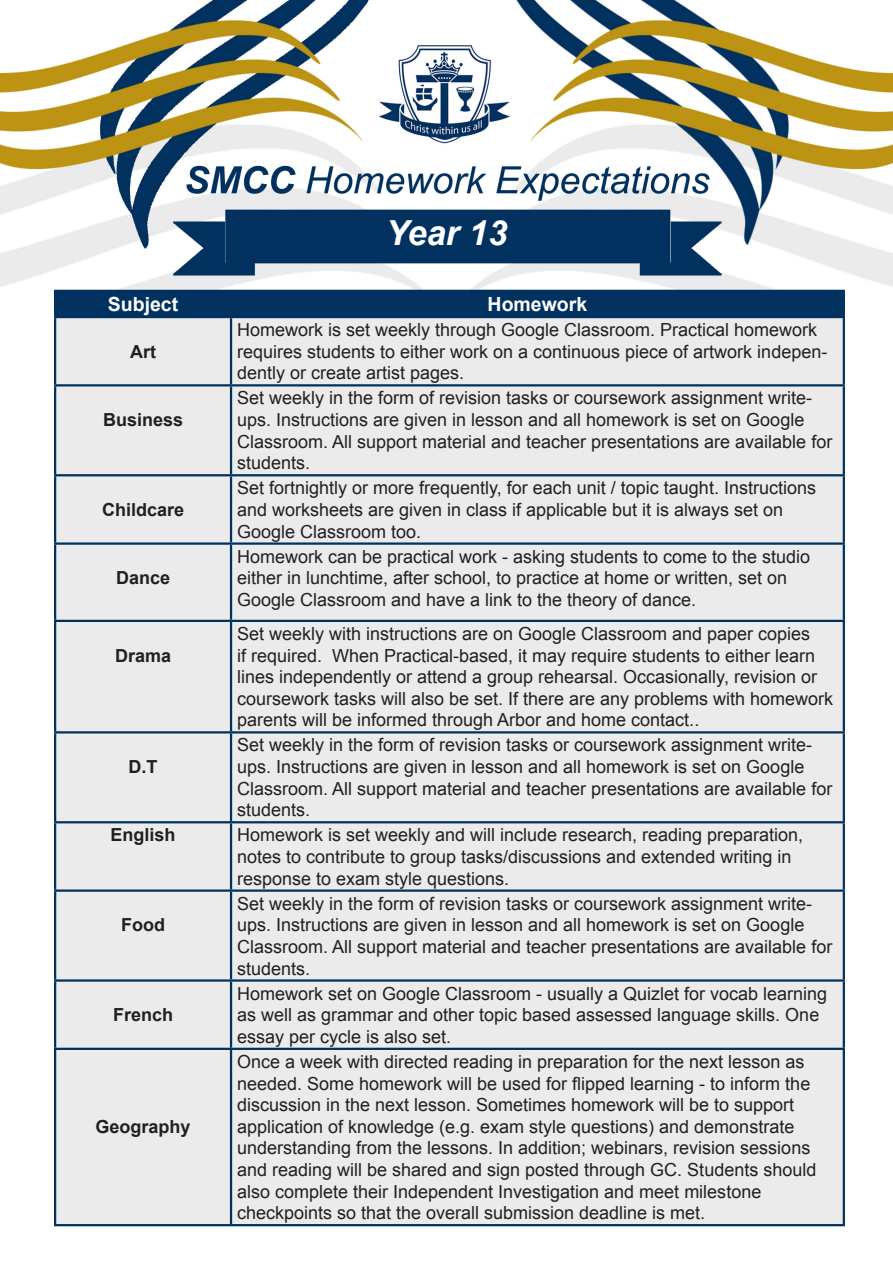
<style>
.page{position:relative;width:893px;height:1263px;background:#fff}
.page>*{position:absolute;margin:0;border:0;box-sizing:border-box;transform-origin:0 0}
.t1{font:italic 700 34.5px "Arial";color:#fff}
.t2{font:700 19.5px "Arial";color:#fff}
.t3{font:18px/21.6px "Arial";color:#231f20}
.t4{font:700 18px "Arial";color:#231f20}
</style>
<div class="page">
<img style="left:0;top:0;width:893px;height:290px">
<div style="left:56px;top:292px;width:787px;height:24px;background:#01315f"></div>
<div style="left:56px;top:318px;width:787px;height:906px;background:#ebebeb"></div>
<hr style="left:54px;top:290px;width:177px;height:2px;background:#01315f">
<hr style="left:54px;top:292px;width:2px;height:24px;background:#01315f">
<hr style="left:231px;top:290px;width:614px;height:2px;background:#01315f">
<hr style="left:230px;top:292px;width:2px;height:24px;background:#01315f">
<hr style="left:843px;top:292px;width:2px;height:24px;background:#01315f">
<hr style="left:54px;top:316px;width:177px;height:2px;background:#01315f">
<hr style="left:54px;top:318px;width:2px;height:66px;background:#01315f">
<hr style="left:231px;top:316px;width:614px;height:2px;background:#01315f">
<hr style="left:230px;top:318px;width:2px;height:66px;background:#01315f">
<hr style="left:843px;top:318px;width:2px;height:66px;background:#01315f">
<hr style="left:54px;top:384px;width:177px;height:2px;background:#01315f">
<hr style="left:54px;top:386px;width:2px;height:88px;background:#01315f">
<hr style="left:231px;top:384px;width:614px;height:2px;background:#01315f">
<hr style="left:230px;top:386px;width:2px;height:88px;background:#01315f">
<hr style="left:843px;top:386px;width:2px;height:88px;background:#01315f">
<hr style="left:54px;top:474px;width:177px;height:2px;background:#01315f">
<hr style="left:54px;top:476px;width:2px;height:66px;background:#01315f">
<hr style="left:231px;top:474px;width:614px;height:2px;background:#01315f">
<hr style="left:230px;top:476px;width:2px;height:66px;background:#01315f">
<hr style="left:843px;top:476px;width:2px;height:66px;background:#01315f">
<hr style="left:54px;top:542px;width:177px;height:3px;background:#01315f">
<hr style="left:54px;top:545px;width:2px;height:75px;background:#01315f">
<hr style="left:231px;top:542px;width:614px;height:3px;background:#01315f">
<hr style="left:230px;top:545px;width:2px;height:75px;background:#01315f">
<hr style="left:843px;top:545px;width:2px;height:75px;background:#01315f">
<hr style="left:54px;top:620px;width:177px;height:2px;background:#01315f">
<hr style="left:54px;top:622px;width:2px;height:109px;background:#01315f">
<hr style="left:231px;top:620px;width:614px;height:2px;background:#01315f">
<hr style="left:230px;top:622px;width:2px;height:109px;background:#01315f">
<hr style="left:843px;top:622px;width:2px;height:109px;background:#01315f">
<hr style="left:54px;top:731px;width:177px;height:2px;background:#01315f">
<hr style="left:54px;top:733px;width:2px;height:88px;background:#01315f">
<hr style="left:231px;top:731px;width:614px;height:2px;background:#01315f">
<hr style="left:230px;top:733px;width:2px;height:88px;background:#01315f">
<hr style="left:843px;top:733px;width:2px;height:88px;background:#01315f">
<hr style="left:54px;top:821px;width:177px;height:2px;background:#01315f">
<hr style="left:54px;top:823px;width:2px;height:66px;background:#01315f">
<hr style="left:231px;top:821px;width:614px;height:2px;background:#01315f">
<hr style="left:230px;top:823px;width:2px;height:66px;background:#01315f">
<hr style="left:843px;top:823px;width:2px;height:66px;background:#01315f">
<hr style="left:54px;top:889px;width:177px;height:3px;background:#01315f">
<hr style="left:54px;top:892px;width:2px;height:87px;background:#01315f">
<hr style="left:231px;top:889px;width:614px;height:3px;background:#01315f">
<hr style="left:230px;top:892px;width:2px;height:87px;background:#01315f">
<hr style="left:843px;top:892px;width:2px;height:87px;background:#01315f">
<hr style="left:54px;top:979px;width:177px;height:3px;background:#01315f">
<hr style="left:54px;top:982px;width:2px;height:66px;background:#01315f">
<hr style="left:231px;top:979px;width:614px;height:3px;background:#01315f">
<hr style="left:230px;top:982px;width:2px;height:66px;background:#01315f">
<hr style="left:843px;top:982px;width:2px;height:66px;background:#01315f">
<hr style="left:54px;top:1048px;width:177px;height:2px;background:#01315f">
<hr style="left:54px;top:1050px;width:2px;height:174px;background:#01315f">
<hr style="left:231px;top:1048px;width:614px;height:2px;background:#01315f">
<hr style="left:230px;top:1050px;width:2px;height:174px;background:#01315f">
<hr style="left:843px;top:1050px;width:2px;height:174px;background:#01315f">
<hr style="left:54px;top:1224px;width:177px;height:2px;background:#01315f">
<hr style="left:231px;top:1224px;width:614px;height:2px;background:#01315f">
<p class="t1" style="left:386px;top:211px;width:123px">Year 13</p>
<p class="t2" style="left:108px;top:291px;width:72px">Subject</p>
<p class="t2" style="left:488px;top:291px;width:101px">Homework</p>
<p class="t4" style="left:130px;top:340px;width:27px">Art</p>
<p class="t3" style="left:237px;top:319px;width:592px">Homework is set weekly through Google Classroom. Practical homework requires students to either work on a continuous piece of artwork indepen&shy;dently or create artist pages.</p>
<p class="t4" style="left:103px;top:408px;width:82px">Business</p>
<p class="t4" style="left:102px;top:498px;width:84px">Childcare</p>
<p class="t4" style="left:116px;top:566px;width:56px">Dance</p>
<p class="t4" style="left:115px;top:643px;width:58px">Drama</p>
<p class="t4" style="left:129px;top:755px;width:30px">D.T</p>
<p class="t3" style="left:237px;top:387px;width:597px">Set weekly in the form of revision tasks or coursework assignment write&shy;ups. Instructions are given in lesson and all homework is set on Google Classroom. All support material and teacher presentations are available for students.</p>
<p class="t3" style="left:237px;top:477px;width:580px">Set fortnightly or more frequently, for each unit / topic taught. Instructions and worksheets are given in class if applicable but it is always set on<br>Google Classroom too.</p>
<p class="t3" style="left:237px;top:546px;width:575px">Homework can be practical work - asking students to come to the studio</p>
<p class="t3" style="left:237px;top:567px;width:552px">either in lunchtime, after school, to practice at home or written, set on</p>
<p class="t3" style="left:237px;top:589px;width:461px">Google Classroom and have a link to the theory of dance.</p>
<p class="t3" style="left:237px;top:623px;width:598px">Set weekly with instructions are on Google Classroom and paper copies<br>if required. When Practical-based, it may require students to either learn lines independently or attend a group rehearsal. Occasionally, revision or coursework tasks will also be set. If there are any problems with homework parents will be informed through Arbor and home contact..</p>
<p class="t3" style="left:237px;top:734px;width:597px">Set weekly in the form of revision tasks or coursework assignment write&shy;ups. Instructions are given in lesson and all homework is set on Google Classroom. All support material and teacher presentations are available for students.</p>
<p class="t4" style="left:111px;top:823px;width:67px">English</p>
<p class="t3" style="left:237px;top:824px;width:568px">Homework is set weekly and will include research, reading preparation, notes to contribute to group tasks/discussions and extended writing in response to exam style questions.</p>
<p class="t4" style="left:121px;top:913px;width:45px">Food</p>
<p class="t3" style="left:237px;top:893px;width:597px">Set weekly in the form of revision tasks or coursework assignment write&shy;ups. Instructions are given in lesson and all homework is set on Google Classroom. All support material and teacher presentations are available for students.</p>
<p class="t4" style="left:113px;top:1003px;width:62px">French</p>
<p class="t4" style="left:96px;top:1114px;width:97px">Geography</p>
<p class="t3" style="left:237px;top:983px;width:592px">Homework set on Google Classroom - usually a Quizlet for vocab learning as well as grammar and other topic based assessed language skills. One essay per cycle is also set.</p>
<p class="t3" style="left:237px;top:1051px;width:575px">Once a week with directed reading in preparation for the next lesson as needed. Some homework will be used for flipped learning - to inform the discussion in the next lesson. Sometimes homework will be to support</p>
<p class="t3" style="left:237px;top:1116px;width:559px">application of knowledge (e.g. exam style questions) and demonstrate</p>
<p class="t3" style="left:237px;top:1137px;width:581px">understanding from the lessons. In addition; webinars, revision sessions and reading will be shared and sign posted through GC. Students should also complete their Independent Investigation and meet milestone</p>
<p class="t3" style="left:237px;top:1202px;width:470px">checkpoints so that the overall submission deadline is met.</p>
</div>
